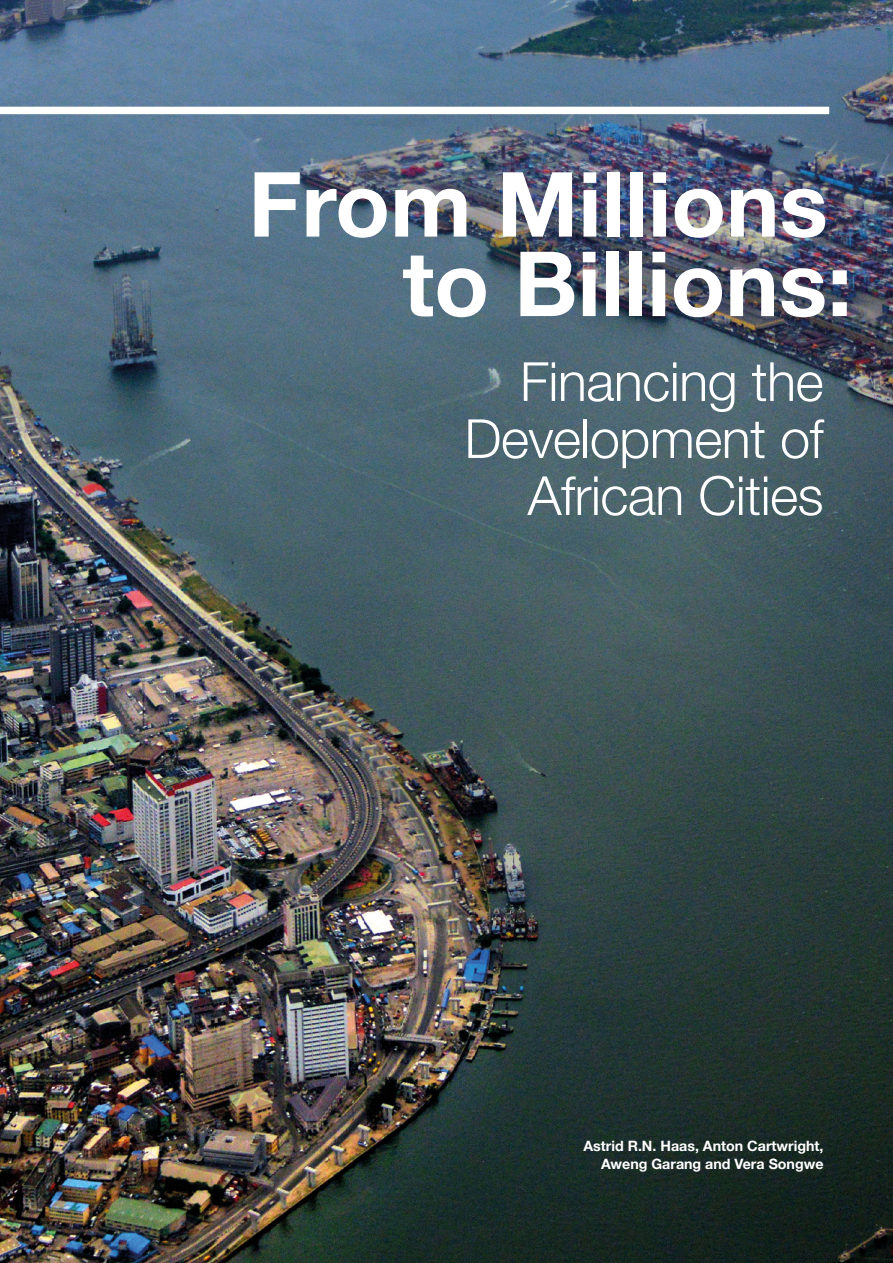
<style>
.page{position:relative;width:893px;height:1263px;background:#fff}
.page>*{position:absolute;margin:0;border:0;box-sizing:border-box;transform-origin:0 0}
.t1{font:700 90px/79.5px "Helvetica Neue";color:#fff;text-align:right}
.t2{font:300 54px/57px "Helvetica Neue";letter-spacing:-.01em;color:#fff;text-align:right}
.t3{font:700 14.25px/18.8px "Helvetica Neue";color:#fff;text-align:right}
</style>
<div class="page">
<img style="left:0;top:0;width:893px;height:1263px">
<div style="left:0;top:107px;width:829px;height:7px;background:#fff"></div>
<h1 class="t1" style="left:248px;top:167px;width:605px">From Millions to Billions:</h1>
<h2 class="t2" style="left:464px;top:349px;width:361px">Financing the<br>Development of<br>African Cities</h2>
<p class="t3" style="left:583px;top:1136px;width:242px">Astrid R.N. Haas, Anton Cartwright,<br>Aweng Garang and Vera Songwe</p>
</div>
